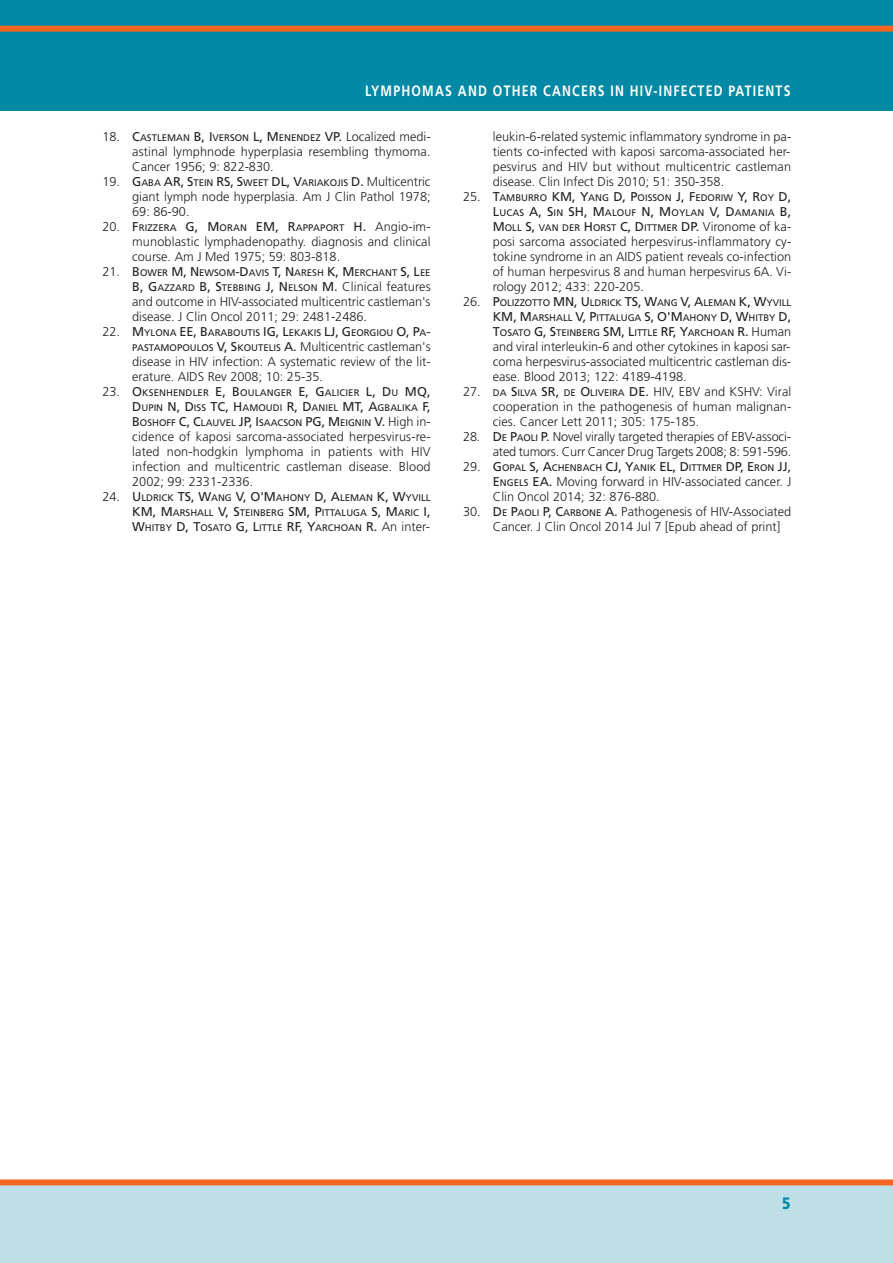
<style>
.page{position:relative;width:893px;height:1263px;background:#fff}
.page>*{position:absolute;margin:0;border:0;box-sizing:border-box;transform-origin:0 0}
.t1{font:900 16.5px "Frutiger";color:#0089a5;scale:.82 1}
.t2{font:700 15px "Frutiger";letter-spacing:.1em;color:#fff;scale:.82 1}
.t3{font:300 12.75px/15px "Frutiger";color:#231f20}
.t4{font:9.6px/15px "Frutiger";color:#231f20;text-align:justify}
.s1{font-weight:300;font-size:12.75px}
.s2{font-size:12.75px}
.s3{font-weight:400;font-size:9.6px}
.s4{font-weight:400}
</style>
<div class="page">
<div style="left:0;top:1180px;width:893px;height:83px;background:#c0dee8"></div>
<div style="left:0;top:0;width:893px;height:111px;background:#0089a5"></div>
<div style="left:0;top:26px;width:893px;height:6px;background:#f36621"></div>
<div style="left:0;top:1179px;width:893px;height:6px;background:#f36621"></div>
<p class="t2" style="left:365px;top:84px;width:520px">LYMPHOMAS AND OTHER CANCERS IN HIV-INFECTED PATIENTS</p>
<p class="t4" style="left:102px;top:131px;width:330px"><span class="s1">18.</span> <span class="s2">C</span>ASTLEMAN <span class="s2">B, I</span>VERSON <span class="s2">L, M</span>ENENDEZ <span class="s2">VP.</span> <span class="s1">Localized medi-</span></p>
<p class="t3" style="left:132px;top:145px;width:300px">astinal lymphnode hyperplasia resembling thymoma.<br>Cancer 1956; 9: 822-830.</p>
<p class="t4" style="left:102px;top:176px;width:330px"><span class="s1">19.</span> <span class="s2">G</span>ABA <span class="s2">AR, S</span>TEIN <span class="s2">RS, S</span>WEET <span class="s2">DL, V</span>ARIAKOJIS <span class="s2">D.</span> <span class="s1">Multicentric</span></p>
<p class="t3" style="left:132px;top:190px;width:300px">giant lymph node hyperplasia. Am J Clin Pathol 1978;<br>69: 86-90.</p>
<p class="t4" style="left:102px;top:221px;width:330px"><span class="s1">20.</span> <span class="s2">F</span>RIZZERA <span class="s2">G, M</span>ORAN <span class="s2">EM, R</span>APPAPORT <span class="s2">H.</span> <span class="s1">Angio-im-</span></p>
<p class="t3" style="left:132px;top:235px;width:300px">munoblastic lymphadenopathy. diagnosis and clinical course. Am J Med 1975; 59: 803-818.</p>
<p class="t4" style="left:102px;top:266px;width:330px;text-align:right"><span class="s1">21.</span> <span class="s2">B</span>OWER <span class="s2">M, N</span>EWSOM<span class="s2">-D</span>AVIS <span class="s2">T, N</span>ARESH <span class="s2">K, M</span>ERCHANT <span class="s2">S, L</span>EE<br><span class="s2">B, G</span>AZZARD <span class="s2">B, S</span>TEBBING <span class="s2">J, N</span>ELSON <span class="s2">M.</span> <span class="s1">Clinical features</span></p>
<p class="t3" style="left:132px;top:295px;width:300px">and outcome in HIV-associated multicentric castleman's disease. J Clin Oncol 2011; 29: 2481-2486.</p>
<p class="t4" style="left:102px;top:326px;width:330px"><span class="s1">22.</span> <span class="s2">M</span>YLONA <span class="s2">EE, B</span>ARABOUTIS <span class="s2">IG, L</span>EKAKIS <span class="s2">LJ, G</span>EORGIOU <span class="s2">O, P</span>A<span class="s2">-</span></p>
<p class="t3" style="left:132px;top:340px;width:300px;text-align:justify"><span class="s3">PASTAMOPOULOS</span> <span class="s4">V, S</span><span class="s3">KOUTELIS</span> <span class="s4">A.</span> Multicentric castleman's disease in HIV infection: A systematic review of the lit&shy;erature. AIDS Rev 2008; 10: 25-35.</p>
<p class="t4" style="left:132px;top:386px;width:300px;text-indent:-30px"><span class="s1">23.</span> <span class="s2">O</span>KSENHENDLER <span class="s2">E, B</span>OULANGER <span class="s2">E, G</span>ALICIER <span class="s2">L, D</span>U <span class="s2">MQ, D</span>UPIN <span class="s2">N, D</span>ISS <span class="s2">TC, H</span>AMOUDI <span class="s2">R, D</span>ANIEL <span class="s2">MT, A</span>GBALIKA <span class="s2">F, B</span>OSHOFF <span class="s2">C, C</span>LAUVEL <span class="s2">JP, I</span>SAACSON <span class="s2">PG, M</span>EIGNIN <span class="s2">V.</span> <span class="s1">High in-</span></p>
<p class="t3" style="left:132px;top:430px;width:300px;text-align:justify">cidence of kaposi sarcoma-associated herpesvirus-re&shy;lated non-hodgkin lymphoma in patients with HIV infection and multicentric castleman disease. Blood 2002; 99: 2331-2336.</p>
<p class="t4" style="left:132px;top:491px;width:300px;text-indent:-30px"><span class="s1">24.</span> <span class="s2">U</span>LDRICK <span class="s2">TS, W</span>ANG <span class="s2">V, O'M</span>AHONY <span class="s2">D, A</span>LEMAN <span class="s2">K, W</span>YVILL <span class="s2">KM, M</span>ARSHALL <span class="s2">V, S</span>TEINBERG <span class="s2">SM, P</span>ITTALUGA <span class="s2">S, M</span>ARIC <span class="s2">I, W</span>HITBY <span class="s2">D, T</span>OSATO <span class="s2">G, L</span>ITTLE <span class="s2">RF, Y</span>ARCHOAN <span class="s2">R.</span> <span class="s1">An inter-</span></p>
<p class="t3" style="left:493px;top:130px;width:300px;text-align:justify">leukin-6-related systemic inflammatory syndrome in pa&shy;tients co-infected with kaposi sarcoma-associated her&shy;pesvirus and HIV but without multicentric castleman disease. Clin Infect Dis 2010; 51: 350-358.</p>
<p class="t4" style="left:493px;top:191px;width:300px;text-indent:-30px"><span class="s1">25.</span> <span class="s2">T</span>AMBURRO <span class="s2">KM, Y</span>ANG <span class="s2">D, P</span>OISSON <span class="s2">J, F</span>EDORIW <span class="s2">Y, R</span>OY <span class="s2">D, L</span>UCAS <span class="s2">A, S</span>IN <span class="s2">SH, M</span>ALOUF <span class="s2">N, M</span>OYLAN <span class="s2">V, D</span>AMANIA <span class="s2">B, M</span>OLL <span class="s2">S,</span> VAN DER <span class="s2">H</span>ORST <span class="s2">C, D</span>ITTMER <span class="s2">DP.</span> <span class="s1">Vironome of ka-</span></p>
<p class="t3" style="left:493px;top:235px;width:300px;text-align:justify">posi sarcoma associated herpesvirus-inflammatory cy&shy;tokine syndrome in an AIDS patient reveals co-infection of human herpesvirus 8 and human herpesvirus 6A. Vi&shy;rology 2012; 433: 220-205.</p>
<p class="t4" style="left:493px;top:296px;width:300px;text-indent:-30px"><span class="s1">26.</span> <span class="s2">P</span>OLIZZOTTO <span class="s2">MN, U</span>LDRICK <span class="s2">TS, W</span>ANG <span class="s2">V, A</span>LEMAN <span class="s2">K, W</span>YVILL <span class="s2">KM, M</span>ARSHALL <span class="s2">V, P</span>ITTALUGA <span class="s2">S, O'M</span>AHONY <span class="s2">D, W</span>HITBY <span class="s2">D, T</span>OSATO <span class="s2">G, S</span>TEINBERG <span class="s2">SM, L</span>ITTLE <span class="s2">RF, Y</span>ARCHOAN <span class="s2">R.</span> <span class="s1">Human</span></p>
<p class="t3" style="left:493px;top:340px;width:300px;text-align:justify">and viral interleukin-6 and other cytokines in kaposi sar&shy;coma herpesvirus-associated multicentric castleman dis&shy;ease. Blood 2013; 122: 4189-4198.</p>
<p class="t3" style="left:493px;top:385px;width:300px;text-align:justify;text-indent:-30px">27. <span class="s3">DA</span> <span class="s4">S</span><span class="s3">ILVA</span> <span class="s4">SR,</span> <span class="s3">DE</span> <span class="s4">O</span><span class="s3">LIVEIRA</span> <span class="s4">DE.</span> HIV, EBV and KSHV: Viral cooperation in the pathogenesis of human malignan&shy;cies. Cancer Lett 2011; 305: 175-185.</p>
<p class="t3" style="left:463px;top:430px;width:330px;text-align:right">28. <span class="s4">D</span><span class="s3">E</span> <span class="s4">P</span><span class="s3">AOLI</span> <span class="s4">P.</span> Novel virally targeted therapies of EBV-associ&shy;ated tumors. Curr Cancer Drug Targets 2008; 8: 591-596.</p>
<p class="t4" style="left:463px;top:461px;width:330px"><span class="s1">29.</span> <span class="s2">G</span>OPAL <span class="s2">S, A</span>CHENBACH <span class="s2">CJ, Y</span>ANIK <span class="s2">EL, D</span>ITTMER <span class="s2">DP, E</span>RON <span class="s2">JJ,</span></p>
<p class="t3" style="left:493px;top:475px;width:300px"><span class="s4">E</span><span class="s3">NGELS</span> <span class="s4">EA.</span> Moving forward in HIV-associated cancer. J<br>Clin Oncol 2014; 32: 876-880.</p>
<p class="t3" style="left:493px;top:505px;width:300px;text-indent:-30px">30. <span class="s4">D</span><span class="s3">E</span> <span class="s4">P</span><span class="s3">AOLI</span> <span class="s4">P, C</span><span class="s3">ARBONE</span> <span class="s4">A.</span> Pathogenesis of HIV-Associated<br>Cancer. J Clin Oncol 2014 Jul 7 [Epub ahead of print]</p>
<p class="t1" style="left:782px;top:1197px;width:12px">5</p>
</div>
